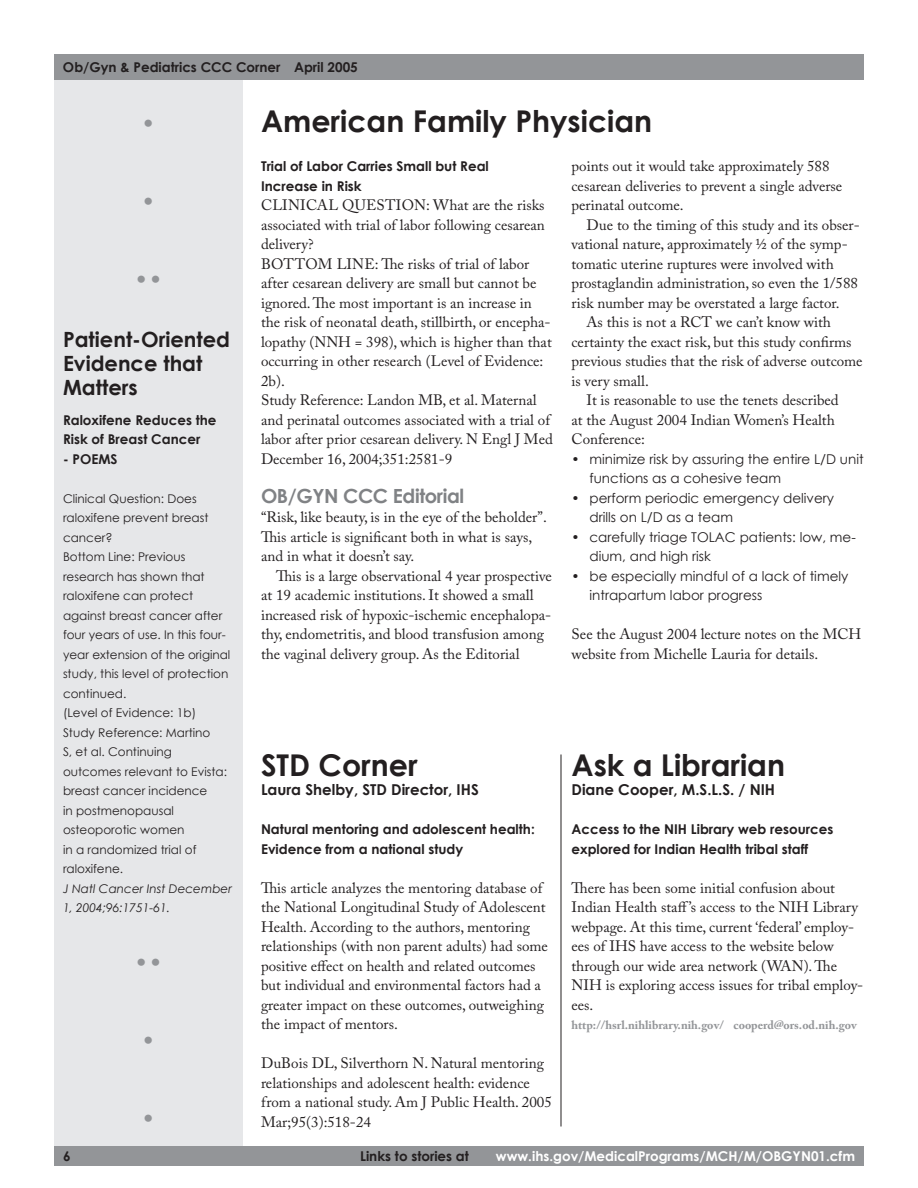
<style>
.page{position:relative;width:918px;height:1188px;background:#fff}
.page>*{position:absolute;margin:0;border:0;box-sizing:border-box;transform-origin:0 0}
.head_1{font:700 30px "Century Gothic";color:#231f20}
.vertical_leaders{font:700 24px "Century Gothic";color:#939598}
.head_2{font:700 21px/24px "Century Gothic";color:#231f20}
.body_1_head__century_gothic{font:700 19.5px "Century Gothic";letter-spacing:-.02em;color:#808285}
.body_1__caslon_pro__space{font:15px/19.5px "Adobe Caslon Pro";color:#231f20}
.body_1__caslon_pro__p2{font:15px/19.5px "Adobe Caslon Pro";color:#231f20}
.body_1__caslon_pro{font:15px/19.5px "Adobe Caslon Pro";color:#231f20}
.head_3{font:700 15px "Century Gothic";color:#231f20}
.body_1__caslon_pro__bullet_hanging{font:13.5px/19.5px "Century Gothic";color:#231f20}
.body_1_subhead{font:700 13.5px/19.5px "Century Gothic";color:#231f20}
.footer-right{font:700 13.5px "Century Gothic";color:#fff}
.footer-left{font:700 13.5px "Century Gothic";color:#231f20}
.footer-right-2{font:700 13.5px "Century Gothic";color:#231f20}
.sidebar_no_space{font:12px/19.5px "Century Gothic";color:#231f20}
.body_1__caslon_pro__space-2{font:700 12px "Adobe Caslon Pro";color:#939598}
.sidebar{font:12px/19.5px "Century Gothic";color:#231f20}
.body_reference{font:italic 12px/19.5px "Century Gothic";color:#231f20}
</style>
<div class="page">
<div style="left:54px;top:54px;width:189px;height:1097px;background:#e6e7e9"></div>
<div style="left:54px;top:54px;width:810px;height:26px;background:#939598"></div>
<div style="left:54px;top:1146px;width:810px;height:19px;background:#939598"></div>
<hr style="left:561px;top:754px;width:1px;height:372px;background:#231f20">
<p class="footer-left" style="left:63px;top:57px;width:296px">Ob/Gyn &amp; Pediatrics CCC Corner April 2005</p>
<p class="vertical_leaders" style="left:141px;top:105px;width:16px">•</p>
<p class="vertical_leaders" style="left:141px;top:183px;width:16px">•</p>
<p class="vertical_leaders" style="left:134px;top:261px;width:30px">••</p>
<p class="head_2" style="left:63px;top:326px;width:169px">Patient-Oriented<br>Evidence that<br>Matters</p>
<p class="body_1_subhead" style="left:63px;top:409px;width:155px">Raloxifene Reduces the<br>Risk of Breast Cancer</p>
<p class="body_1_subhead" style="left:63px;top:448px;width:56px">- POEMS</p>
<p class="sidebar" style="left:63px;top:488px;width:147px">Clinical Question: Does raloxifene prevent breast cancer?</p>
<p class="sidebar_no_space" style="left:63px;top:547px;width:169px">Bottom Line: Previous research has shown that raloxifene can protect against breast cancer after four years of use. In this four&shy;year extension of the original study, this level of protection continued.</p>
<p class="sidebar_no_space" style="left:63px;top:703px;width:135px">(Level of Evidence: 1b)</p>
<p class="sidebar_no_space" style="left:63px;top:722px;width:166px">Study Reference: Martino<br>S, et al. Continuing outcomes relevant to Evista: breast cancer incidence<br>in postmenopausal osteoporotic women<br>in a randomized trial of raloxifene.</p>
<p class="body_reference" style="left:63px;top:878px;width:170px">J Natl Cancer Inst December<br>1, 2004;96:1751-61.</p>
<p class="vertical_leaders" style="left:134px;top:944px;width:30px">••</p>
<p class="vertical_leaders" style="left:141px;top:1022px;width:16px">•</p>
<p class="footer-left" style="left:63px;top:1146px;width:9px">6</p>
<p class="vertical_leaders" style="left:141px;top:1100px;width:16px">•</p>
<p class="head_1" style="left:261px;top:98px;width:393px">American Family Physician</p>
<p class="body_1_subhead" style="left:261px;top:156px;width:229px">Trial of Labor Carries Small but Real<br>Increase in Risk</p>
<p class="body_1__caslon_pro" style="left:261px;top:195px;width:285px;text-align:justify">CLINICAL QUESTION: What are the risks associated with trial of labor following cesarean delivery?</p>
<p class="body_1__caslon_pro" style="left:261px;top:254px;width:292px">BOTTOM LINE: The risks of trial of labor after cesarean delivery are small but cannot be ignored. The most important is an increase in the risk of neonatal death, stillbirth, or encepha&shy;lopathy (NNH = 398), which is higher than that occurring in other research (Level of Evidence:<br>2b).</p>
<p class="body_1__caslon_pro" style="left:261px;top:390px;width:293px">Study Reference: Landon MB, et al. Maternal and perinatal outcomes associated with a trial of labor after prior cesarean delivery. N Engl J Med December 16, 2004;351:2581-9</p>
<p class="body_1_head__century_gothic" style="left:261px;top:481px;width:205px">OB/GYN CCC Editorial</p>
<p class="body_1__caslon_pro" style="left:261px;top:507px;width:287px">“Risk, like beauty, is in the eye of the beholder”.<br>This article is significant both in what is says, and in what it doesn’t say.</p>
<p class="body_1__caslon_pro__p2" style="left:261px;top:566px;width:292px;text-indent:15px">This is a large observational 4 year prospective at 19 academic institutions. It showed a small increased risk of hypoxic-ischemic encephalopa&shy;thy, endometritis, and blood transfusion among the vaginal delivery group. As the Editorial</p>
<p class="body_1__caslon_pro__p2" style="left:572px;top:156px;width:272px">points out it would take approximately 588 cesarean deliveries to prevent a single adverse perinatal outcome.</p>
<p class="body_1__caslon_pro__p2" style="left:572px;top:215px;width:290px;text-indent:15px">Due to the timing of this study and its obser&shy;vational nature, approximately ½ of the symp&shy;tomatic uterine ruptures were involved with prostaglandin administration, so even the 1/588 risk number may be overstated a large factor.</p>
<p class="body_1__caslon_pro__p2" style="left:572px;top:312px;width:293px;text-indent:15px">As this is not a RCT we can’t know with certainty the exact risk, but this study confirms previous studies that the risk of adverse outcome is very small.</p>
<p class="body_1__caslon_pro__p2" style="left:572px;top:390px;width:269px;text-indent:15px">It is reasonable to use the tenets described at the August 2004 Indian Women’s Health<br>Conference:</p>
<p class="body_1__caslon_pro__bullet_hanging" style="left:590px;top:449px;width:276px;text-indent:-18px">• minimize risk by assuring the entire L/D unit functions as a cohesive team</p>
<p class="body_1__caslon_pro__bullet_hanging" style="left:590px;top:488px;width:246px;text-indent:-18px">• perform periodic emergency delivery drills on L/D as a team</p>
<p class="body_1__caslon_pro__bullet_hanging" style="left:590px;top:527px;width:268px;text-indent:-18px">• carefully triage TOLAC patients: low, me&shy;dium, and high risk</p>
<p class="body_1__caslon_pro__bullet_hanging" style="left:590px;top:566px;width:260px;text-indent:-18px">• be especially mindful of a lack of timely intrapartum labor progress</p>
<p class="body_1__caslon_pro__space" style="left:572px;top:624px;width:291px">See the August 2004 lecture notes on the MCH website from Michelle Lauria for details.</p>
<p class="head_1" style="left:261px;top:742px;width:158px">STD Corner</p>
<p class="head_3" style="left:261px;top:778px;width:219px">Laura Shelby, STD Director, IHS</p>
<p class="body_1_subhead" style="left:261px;top:819px;width:275px">Natural mentoring and adolescent health:<br>Evidence from a national study</p>
<p class="body_1__caslon_pro__space" style="left:261px;top:878px;width:288px">This article analyzes the mentoring database of the National Longitudinal Study of Adolescent Health. According to the authors, mentoring relationships (with non parent adults) had some positive effect on health and related outcomes but individual and environmental factors had a greater impact on these outcomes, outweighing the impact of mentors.</p>
<p class="body_1__caslon_pro__space" style="left:261px;top:1053px;width:292px">DuBois DL, Silverthorn N. Natural mentoring relationships and adolescent health: evidence from a national study. Am J Public Health. 2005<br>Mar;95(3):518-24</p>
<p class="head_1" style="left:572px;top:742px;width:215px">Ask a Librarian</p>
<p class="head_3" style="left:572px;top:778px;width:205px">Diane Cooper, M.S.L.S. / NIH</p>
<p class="body_1_subhead" style="left:572px;top:819px;width:263px">Access to the NIH Library web resources explored for Indian Health tribal staff</p>
<p class="body_1__caslon_pro__space" style="left:572px;top:878px;width:293px">There has been some initial confusion about Indian Health staff’s access to the NIH Library webpage. At this time, current ‘federal’ employ&shy;ees of IHS have access to the website below through our wide area network (WAN). The NIH is exploring access issues for tribal employ&shy;ees.</p>
<p class="body_1__caslon_pro__space-2" style="left:572px;top:1018px;width:287px">http://hsrl.nihlibrary.nih.gov/ cooperd@ors.od.nih.gov</p>
<p class="footer-right-2" style="left:360px;top:1146px;width:110px">Links to stories at</p>
<p class="footer-right" style="left:496px;top:1146px;width:361px">www.ihs.gov/MedicalPrograms/MCH/M/OBGYN01.cfm</p>
</div>
